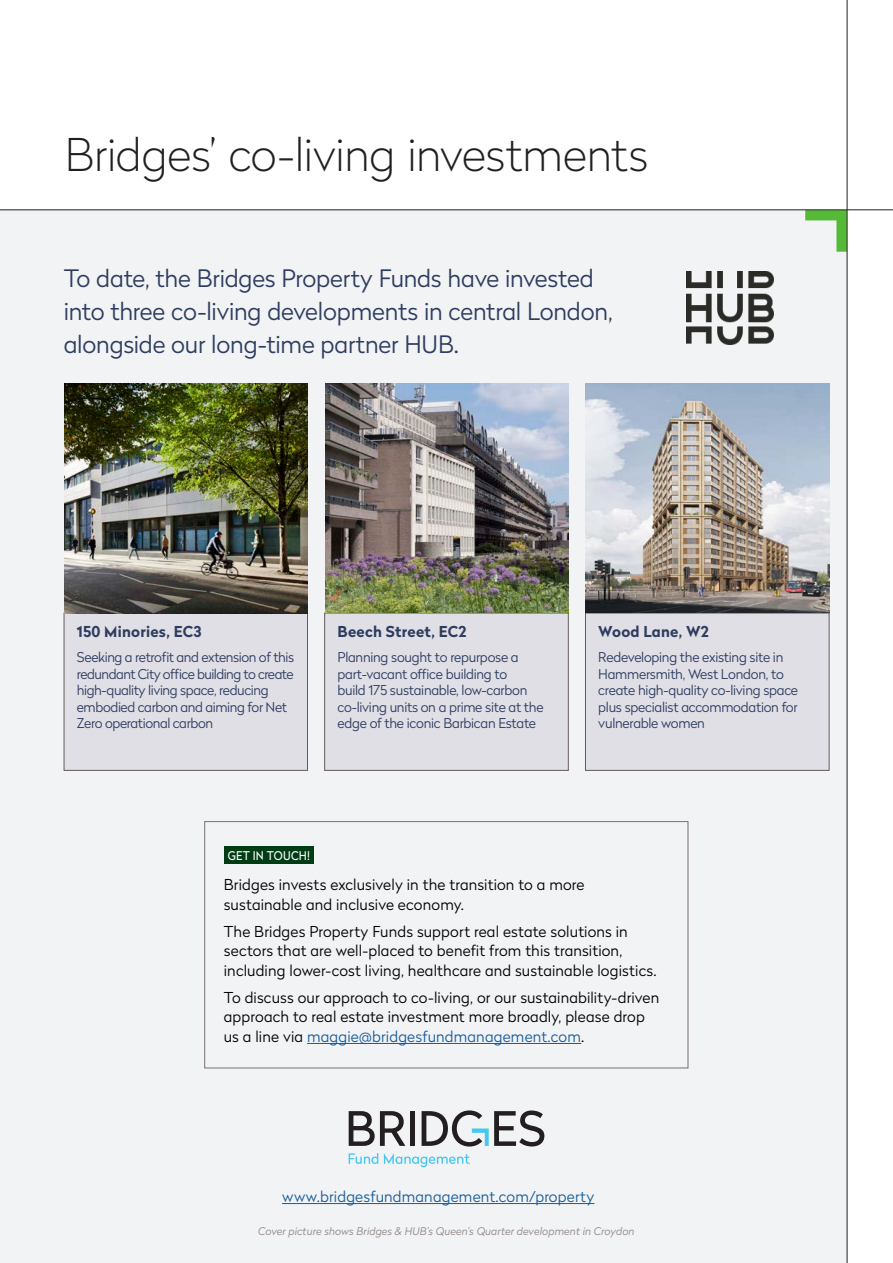
<style>
.page{position:relative;width:893px;height:1263px;background:#fff}
.page>*{position:absolute;margin:0;border:0;box-sizing:border-box;transform-origin:0 0}
.BODY_-_COPY{font:100 45px "Radikal";letter-spacing:-.005em;color:#231f20}
.Blue_Subtitle_20pt{font:300 24px/33px "Radikal";letter-spacing:-.01em;color:#2e3c5f}
.Blue_Subtitle_12pt{font:300 15px/19.5px "Radikal";letter-spacing:.01em;color:#000}
.Name{font:700 15px "Radikal";letter-spacing:.02em;color:#2e3c5f}
.Blue_Subtitle_12pt-2{font:300 15px "Radikal";letter-spacing:.015em;color:#175d9e}
.Name-2{font:300 13.5px/16.5px "Radikal";letter-spacing:-.02em;color:#2e3c5f}
.BODY_-_COPY-2{font:12px "Radikal";letter-spacing:.025em;color:#fff;scale:.92 1}
.t1{font:italic 300 10.5px "Radikal";letter-spacing:.01em;color:#8f8785}
.s1{color:#175d9e}
</style>
<div class="page">
<div style="left:0;top:210px;width:847px;height:1053px;background:#f2f3f4"></div>
<svg style="left:805px;top:211px;width:42px;height:41px"></svg>
<hr style="left:847px;top:0;width:1px;height:1263px;background:#231f20">
<hr style="left:0;top:210px;width:893px;height:1px;background:#231f20">
<div style="left:64px;top:613px;width:243px;height:157px;background:#e0dfe6"></div>
<div style="left:64px;top:613px;width:244px;height:157px;border:1px solid #655d5a"></div>
<img style="left:64px;top:383px;width:244px;height:230px">
<div style="left:325px;top:613px;width:243px;height:157px;background:#e0dfe6"></div>
<img style="left:325px;top:383px;width:243px;height:230px">
<div style="left:585px;top:613px;width:244px;height:157px;background:#e0dfe6"></div>
<img style="left:585px;top:383px;width:244px;height:230px">
<svg style="left:349px;top:1111px;width:56px;height:35px"></svg>
<div style="left:410px;top:1111px;width:5px;height:35px;background:#231f20"></div>
<svg style="left:422px;top:1110px;width:122px;height:36px"></svg>
<svg style="left:349px;top:1153px;width:29px;height:11px"></svg>
<svg style="left:384px;top:1153px;width:86px;height:14px"></svg>
<hr style="left:282px;top:1203px;width:312px;height:1px;background:#175d9e">
<div style="left:205px;top:821px;width:483px;height:247px;border:1px solid #79716f"></div>
<div style="left:224px;top:846px;width:90px;height:18px;background:#003d15"></div>
<hr style="left:307px;top:1043px;width:274px;height:1px;background:#175d9e">
<img style="left:686px;top:271px;width:87px;height:73px">
<p class="BODY_-_COPY" style="left:65px;top:124px;width:585px">Bridges’ co-living investments</p>
<p class="Blue_Subtitle_20pt" style="left:64px;top:261px;width:550px">To date, the Bridges Property Funds have invested into three co-living developments in central London, alongside our long-time partner HUB.</p>
<p class="Name" style="left:77px;top:621px;width:126px">150 Minories, EC3</p>
<p class="Name-2" style="left:77px;top:649px;width:219px">Seeking a retrofit and extension of this redundant City office building to create high-quality living space, reducing embodied carbon and aiming for Net Zero operational carbon</p>
<p class="Name" style="left:337px;top:621px;width:130px">Beech Street, EC2</p>
<p class="Name-2" style="left:337px;top:649px;width:208px">Planning sought to repurpose a part-vacant office building to<br>build 175 sustainable, low-carbon co-living units on a prime site at the edge of the iconic Barbican Estate</p>
<p class="Name" style="left:598px;top:621px;width:112px">Wood Lane, W2</p>
<p class="Name-2" style="left:598px;top:649px;width:201px">Redeveloping the existing site in<br>Hammersmith, West London, to create high-quality co-living space plus specialist accommodation for vulnerable women</p>
<p class="BODY_-_COPY-2" style="left:228px;top:847px;width:91px">GET IN TOUCH!</p>
<p class="Blue_Subtitle_12pt" style="left:224px;top:874px;width:362px">Bridges invests exclusively in the transition to a more sustainable and inclusive economy.</p>
<p class="Blue_Subtitle_12pt" style="left:224px;top:921px;width:434px">The Bridges Property Funds support real estate solutions in sectors that are well-placed to benefit from this transition, including lower-cost living, healthcare and sustainable logistics.</p>
<p class="Blue_Subtitle_12pt" style="left:224px;top:987px;width:437px">To discuss our approach to co-living, or our sustainability-driven approach to real estate investment more broadly, please drop us a line via <span class="s1">maggie@bridgesfundmanagement.com</span>.</p>
<p class="Blue_Subtitle_12pt-2" style="left:282px;top:1186px;width:314px">www.bridgesfundmanagement.com/property</p>
<p class="t1" style="left:258px;top:1224px;width:378px">Cover picture shows Bridges &amp; HUB’s Queen’s Quarter development in Croydon</p>
</div>
